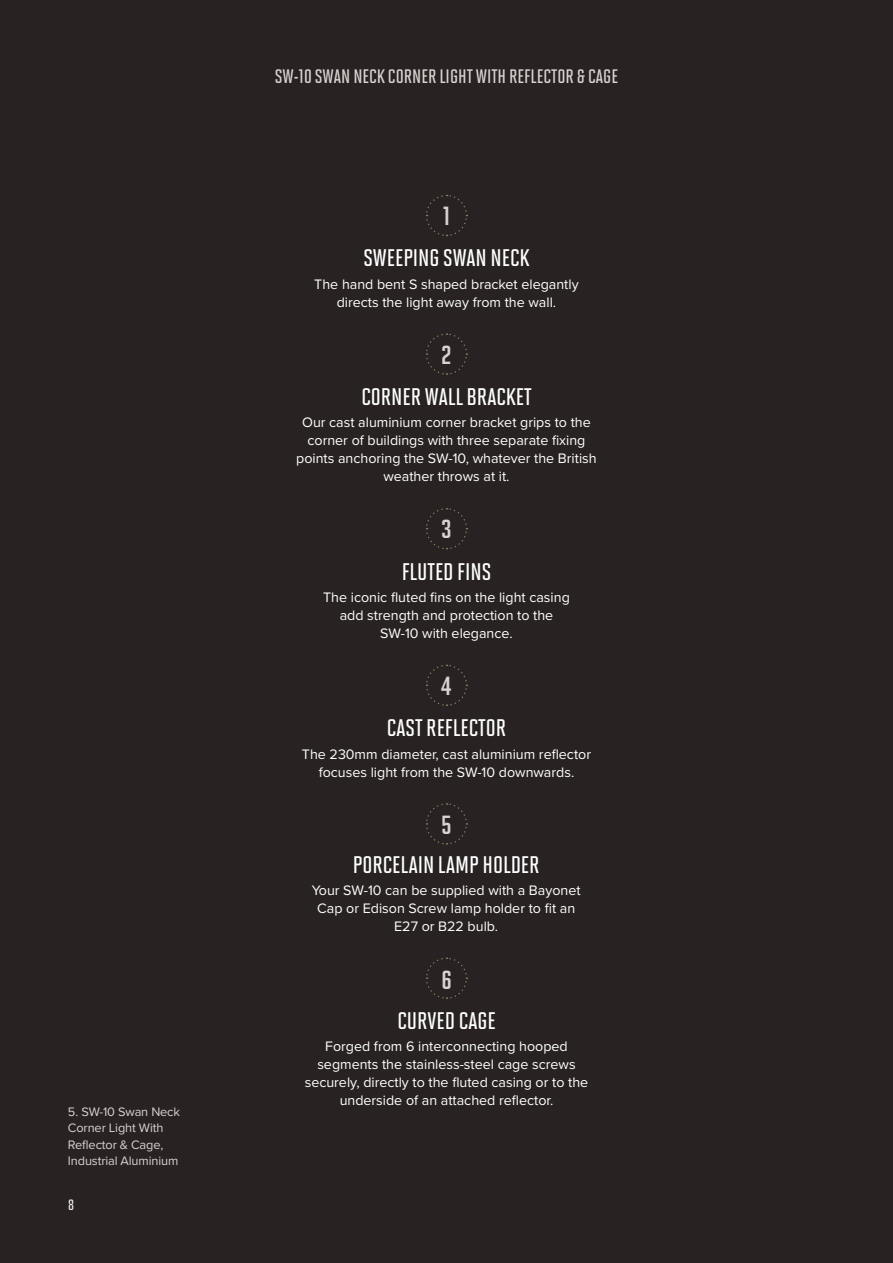
<style>
.page{position:relative;width:893px;height:1263px;background:#282322}
.page>*{position:absolute;margin:0;border:0;box-sizing:border-box;transform-origin:0 0}
.t1{font:700 26.25px "Solano Gothic Pro MVB";color:#d8d3d0}
.t2{font:600 24px "Solano Gothic Pro MVB";color:#fff}
.t3{font:600 19.5px "Solano Gothic Pro MVB";color:#d8d3d0}
.t4{font:600 15px "Solano Gothic Pro MVB";color:#ece9e7}
.t5{font:14.25px/18px "Proxima Nova";color:#fff;text-align:center}
.t6{font:12.75px/16.5px "Proxima Nova";letter-spacing:-.01em;color:#d8d3d0}
</style>
<div class="page">
<svg style="left:426px;top:194px;width:42px;height:42px"></svg>
<svg style="left:426px;top:333px;width:42px;height:42px"></svg>
<svg style="left:426px;top:508px;width:42px;height:42px"></svg>
<svg style="left:426px;top:664px;width:42px;height:42px"></svg>
<svg style="left:426px;top:803px;width:42px;height:42px"></svg>
<svg style="left:426px;top:957px;width:42px;height:42px"></svg>
<p class="t6" style="left:68px;top:1102px;width:114px">5. SW-10 Swan Neck<br>Corner Light With<br>Reflector &amp; Cage,<br>Industrial Aluminium</p>
<p class="t4" style="left:68px;top:1196px;width:7px">8</p>
<h3 class="t3" style="left:275px;top:64px;width:345px">SW-10 SWAN NECK CORNER LIGHT WITH REFLECTOR &amp; CAGE</h3>
<h1 class="t1" style="left:443px;top:199px;width:9px">1</h1>
<h2 class="t2" style="left:363px;top:243px;width:168px">SWEEPING SWAN NECK</h2>
<p class="t5" style="left:314px;top:274px;width:266px">The hand bent S shaped bracket elegantly directs the light away from the wall.</p>
<h1 class="t1" style="left:441px;top:338px;width:12px">2</h1>
<h2 class="t2" style="left:361px;top:381px;width:172px">CORNER WALL BRACKET</h2>
<p class="t5" style="left:296px;top:413px;width:302px">Our cast aluminium corner bracket grips to the corner of buildings with three separate fixing points anchoring the SW-10, whatever the British weather throws at it.</p>
<h1 class="t1" style="left:441px;top:512px;width:12px">3</h1>
<h2 class="t2" style="left:402px;top:556px;width:91px">FLUTED FINS</h2>
<p class="t5" style="left:323px;top:587px;width:248px">The iconic fluted fins on the light casing add strength and protection to the<br>SW-10 with elegance.</p>
<h1 class="t1" style="left:441px;top:669px;width:12px">4</h1>
<h2 class="t2" style="left:387px;top:713px;width:121px">CAST REFLECTOR</h2>
<p class="t5" style="left:302px;top:744px;width:291px">The 230mm diameter, cast aluminium reflector focuses light from the SW-10 downwards.</p>
<h1 class="t1" style="left:441px;top:807px;width:12px">5</h1>
<h2 class="t2" style="left:353px;top:849px;width:188px">PORCELAIN LAMP HOLDER</h2>
<p class="t5" style="left:312px;top:880px;width:270px">Your SW-10 can be supplied with a Bayonet<br>Cap or Edison Screw lamp holder to fit an<br>E27 or B22 bulb.</p>
<h1 class="t1" style="left:441px;top:963px;width:12px">6</h1>
<h2 class="t2" style="left:397px;top:1005px;width:100px">CURVED CAGE</h2>
<p class="t5" style="left:305px;top:1036px;width:285px">Forged from 6 interconnecting hooped segments the stainless-steel cage screws securely, directly to the fluted casing or to the underside of an attached reflector.</p>
</div>
